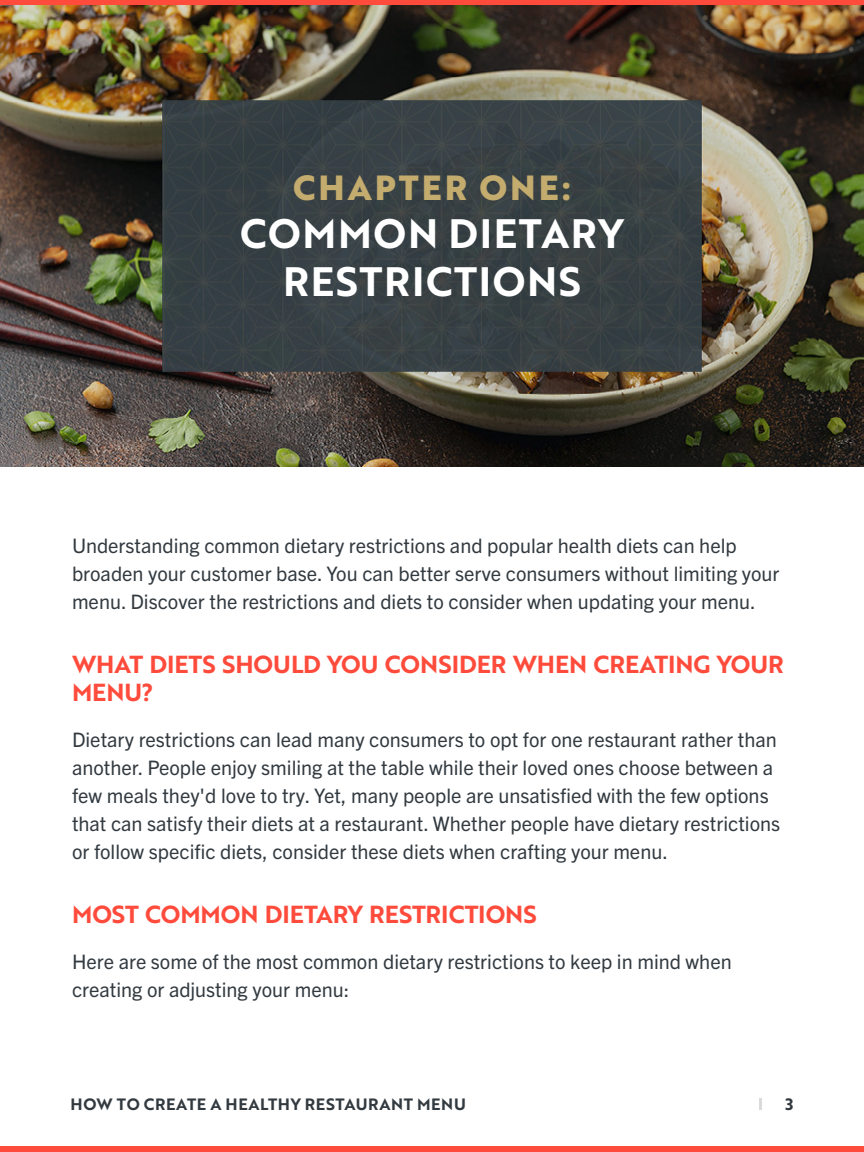
<style>
.page{position:relative;width:864px;height:1152px;background:#fff}
.page>*{position:absolute;margin:0;border:0;box-sizing:border-box;transform-origin:0 0}
.t1{font:40px/48px "Brother 1816 Bold";letter-spacing:.04em;color:#fff;text-align:center}
.t2{font:700 34px "Brother 1816 Extra";letter-spacing:.09em;color:#c4ab6e}
.t3{font:24px/28px "Brother 1816 Bold";color:#ff4b3b}
.t4{font:20px/28px "Trade Gothic Next LT Pro";color:#323a40}
.t5{font:16px "Brother 1816 Bold";letter-spacing:.04em;color:#323a40}
</style>
<div class="page">
<div style="left:0;top:1146px;width:864px;height:6px;background:#ff4b3b"></div>
<svg style="left:759px;top:1099px;width:3px;height:11px"></svg>
<div style="left:0;top:0;width:864px;height:6px;background:#ff4b3b"></div>
<img style="left:0;top:6px;width:864px;height:461px">
<h2 class="t2" style="left:293px;top:162px;width:279px">CHAPTER ONE:</h2>
<h1 class="t1" style="left:240px;top:208px;width:385px">COMMON DIETARY<br>RESTRICTIONS</h1>
<p class="t4" style="left:72px;top:530px;width:709px">Understanding common dietary restrictions and popular health diets can help broaden your customer base. You can better serve consumers without limiting your menu. Discover the restrictions and diets to consider when updating your menu.</p>
<p class="t3" style="left:72px;top:649px;width:713px">WHAT DIETS SHOULD YOU CONSIDER WHEN CREATING YOUR<br>MENU?</p>
<p class="t4" style="left:72px;top:724px;width:710px">Dietary restrictions can lead many consumers to opt for one restaurant rather than another. People enjoy smiling at the table while their loved ones choose between a few meals they'd love to try. Yet, many people are unsatisfied with the few options that can satisfy their diets at a restaurant. Whether people have dietary restrictions or follow specific diets, consider these diets when crafting your menu.</p>
<p class="t3" style="left:72px;top:899px;width:466px">MOST COMMON DIETARY RESTRICTIONS</p>
<p class="t4" style="left:72px;top:946px;width:661px">Here are some of the most common dietary restrictions to keep in mind when creating or adjusting your menu:</p>
<p class="t5" style="left:71px;top:1092px;width:397px">HOW TO CREATE A HEALTHY RESTAURANT MENU</p>
<p class="t5" style="left:786px;top:1092px;width:9px">3</p>
</div>
